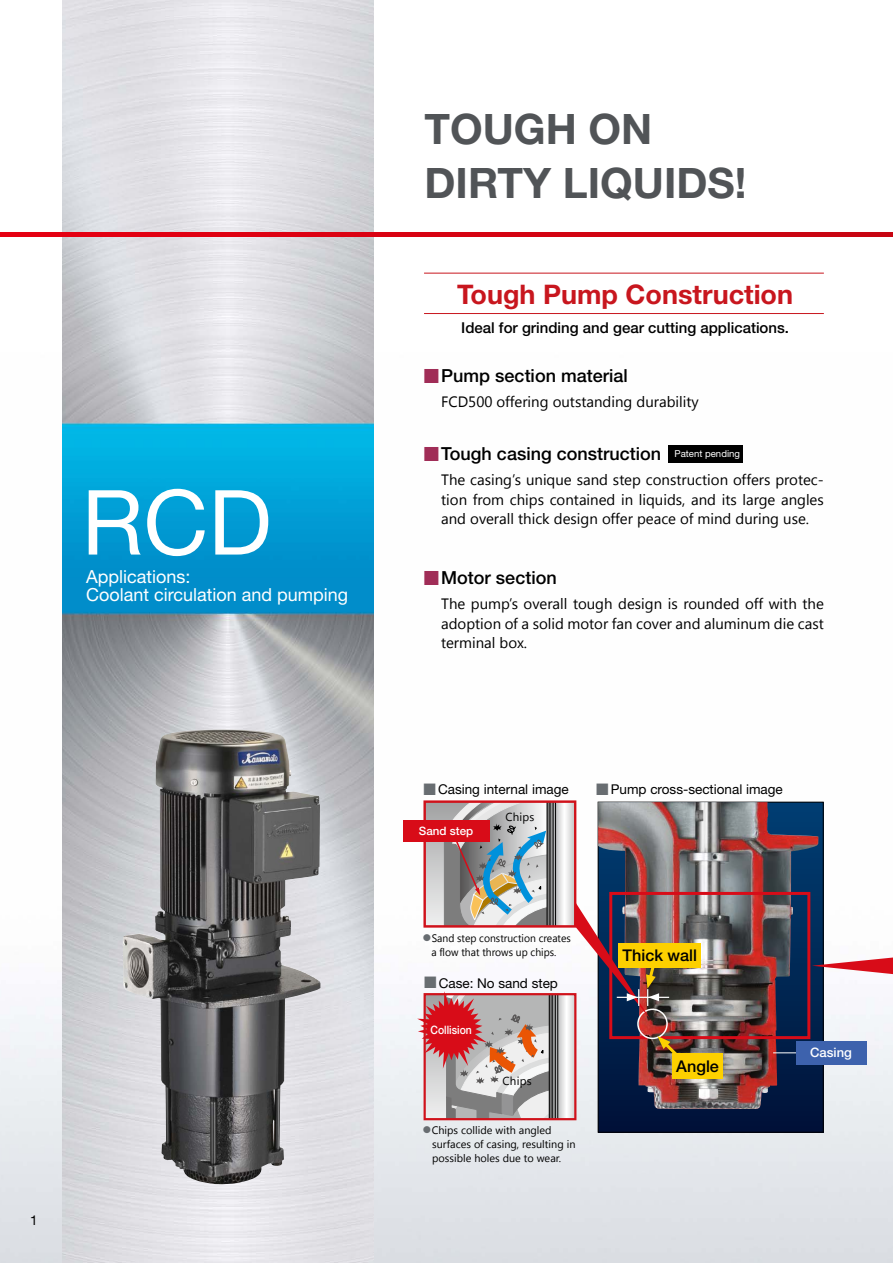
<style>
.page{position:relative;width:893px;height:1263px;background:#fff}
.page>*{position:absolute;margin:0;border:0;box-sizing:border-box;transform-origin:0 0}
.t1{font:90px "Helvetica Neue";color:#fff}
.t2{font:700 42px/54px "Helvetica Neue";color:#515457}
.t3{font:700 27px "Helvetica Neue";color:#c8161e}
.t4{font:500 18px "Helvetica Neue";color:#000}
.t5{font:18px/18px "Helvetica Neue";color:#fff}
.t6{font:500 16.2px "Helvetica Neue";color:#000}
.t7{font:15px/19.5px "Segoe UI";color:#000;text-align:justify}
.t8{font:500 15px "Helvetica Neue";color:#000}
.t9{font:13.5px "Helvetica Neue";color:#000}
.t10{font:500 13.05px "Helvetica Neue";color:#fff}
.t11{font:11.55px "Segoe UI";letter-spacing:.02em;color:#000}
.t12{font:500 11.55px "Helvetica Neue";color:#fff;scale:.9 1}
.t13{font:500 11.55px "Helvetica Neue";color:#fff}
.t14{font:10.8px/14.4px "Segoe UI";color:#000}
.t15{font:10.8px/14.4px "Segoe UI";color:#000;text-align:center;scale:.95 1}
.t16{font:9.6px "Helvetica Neue";color:#fff}
.s1{color:#a02d57}
.s2{color:#686d71}
</style>
<div class="page">
<img style="left:0;top:236px;width:893px;height:1027px">
<hr style="left:424px;top:273px;width:400px;height:1px;background:#c8161e">
<hr style="left:424px;top:313px;width:400px;height:1px;background:#c8161e">
<img style="left:62px;top:0;width:312px;height:1263px">
<svg style="left:0;top:232px;width:893px;height:4px;background:#d60212"></svg>
<div style="left:598px;top:802px;width:225px;height:330px;background:#001139"></div>
<div style="left:403px;top:821px;width:87px;height:21px;background:#d80c18"></div>
<img style="left:417px;top:801px;width:476px;height:318px">
<div style="left:424px;top:993px;width:152px;height:127px;border:2px solid #d0121b"></div>
<div style="left:668px;top:445px;width:75px;height:17px;background:#000"></div>
<img style="left:123px;top:729px;width:198px;height:456px">
<h1 class="t1" style="left:82px;top:469px;width:191px">RCD</h1>
<p class="t5" style="left:86px;top:567px;width:264px">Applications:<br>Coolant circulation and pumping</p>
<p class="t9" style="left:30px;top:1212px;width:9px">1</p>
<h2 class="t2" style="left:424px;top:101px;width:323px">TOUGH ON<br>DIRTY LIQUIDS!</h2>
<h3 class="t3" style="left:457px;top:277px;width:338px">Tough Pump Construction</h3>
<p class="t8" style="left:461px;top:319px;width:329px">Ideal for grinding and gear cutting applications.</p>
<p class="t4" style="left:424px;top:365px;width:205px"><span class="s1">■</span>Pump section material</p>
<p class="t7" style="left:441px;top:391px;width:259px">FCD500 offering outstanding durability</p>
<p class="t4" style="left:424px;top:443px;width:239px"><span class="s1">■</span>Tough casing construction</p>
<p class="t16" style="left:674px;top:448px;width:67px">Patent pending</p>
<p class="t7" style="left:441px;top:470px;width:384px">The casing’s unique sand step construction offers protec&shy;tion from chips contained in liquids, and its large angles and overall thick design offer peace of mind during use.</p>
<p class="t4" style="left:424px;top:567px;width:134px"><span class="s1">■</span>Motor section</p>
<p class="t7" style="left:441px;top:593px;width:384px">The pump’s overall tough design is rounded off with the adoption of a solid motor fan cover and aluminum die cast terminal box.</p>
<p class="t9" style="left:423px;top:781px;width:147px"><span class="s2">■</span>Casing internal image</p>
<p class="t9" style="left:596px;top:781px;width:188px"><span class="s2">■</span>Pump cross-sectional image</p>
<p class="t13" style="left:419px;top:824px;width:56px">Sand step</p>
<p class="t11" style="left:505px;top:808px;width:31px">Chips</p>
<p class="t15" style="left:423px;top:930px;width:157px"><span class="s2">●</span>Sand step construction creates a flow that throws up chips.</p>
<p class="t9" style="left:424px;top:975px;width:135px"><span class="s2">■</span>Case: No sand step</p>
<p class="t12" style="left:431px;top:1023px;width:47px">Collision</p>
<p class="t11" style="left:503px;top:1073px;width:31px">Chips</p>
<p class="t14" style="left:432px;top:1122px;width:145px;text-indent:-9px"><span class="s2">●</span>Chips collide with angled surfaces of casing, resulting in possible holes due to wear.</p>
<p class="t6" style="left:622px;top:946px;width:76px">Thick wall</p>
<p class="t6" style="left:676px;top:1057px;width:44px">Angle</p>
<p class="t10" style="left:810px;top:1045px;width:43px">Casing</p>
</div>
